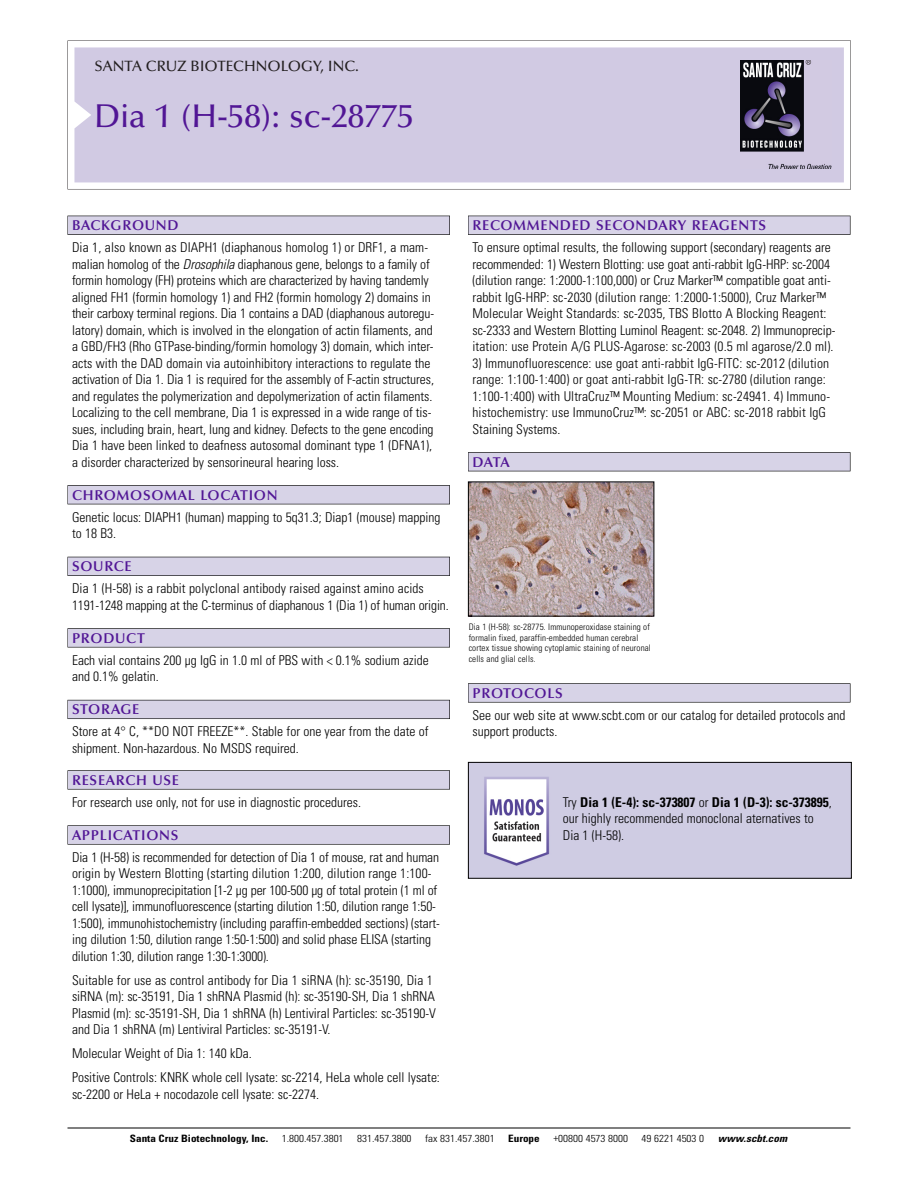
<style>
.page{position:relative;width:918px;height:1188px;background:#fff}
.page>*{position:absolute;margin:0;border:0;box-sizing:border-box;transform-origin:0 0}
.t1{font:500 33px "Optima";color:#511695}
.t2{font:500 15px "Optima";color:#231f20}
.t3{font:600 14.25px "Optima";letter-spacing:.05em;color:#511695}
.t4{font:300 condensed 13.5px/16.5px "Univers";color:#000}
.t5{font:300 condensed 10.2px "Univers";color:#000;scale:1.1 1}
.t6{font:700 condensed 10.2px "Univers";color:#000;scale:1.1 1}
.t7{font:italic 700 condensed 10.2px "Univers";letter-spacing:.005em;color:#000;scale:1.1 1}
.t8{font:300 condensed 9px/10.5px "Univers";letter-spacing:.015em;color:#000}
.s1{font-style:italic}
.s2{font-weight:700}
</style>
<div class="page">
<svg style="left:68px;top:40px;width:783px;height:149px"></svg>
<div style="left:74px;top:47px;width:770px;height:135px;background:#d1cae3"></div>
<img style="left:741px;top:60px;width:90px;height:108px">
<div style="left:68px;top:216px;width:382px;height:19px;background:#525155"></div>
<div style="left:68px;top:216px;width:381px;height:18px;background:#d7d3e7"></div>
<div style="left:68px;top:485px;width:382px;height:19px;background:#525155"></div>
<div style="left:68px;top:486px;width:381px;height:18px;background:#d7d3e7"></div>
<div style="left:68px;top:557px;width:382px;height:19px;background:#525158"></div>
<div style="left:68px;top:557px;width:381px;height:18px;background:#d7d3e7"></div>
<div style="left:68px;top:628px;width:382px;height:19px;background:#575759"></div>
<div style="left:68px;top:629px;width:381px;height:18px;background:#d7d3e7"></div>
<div style="left:68px;top:700px;width:382px;height:19px;background:#5b5a62"></div>
<div style="left:68px;top:700px;width:381px;height:18px;background:#d7d3e7"></div>
<svg style="left:68px;top:770px;width:382px;height:20px"></svg>
<div style="left:68px;top:771px;width:381px;height:18px;background:#d7d3e7"></div>
<div style="left:68px;top:825px;width:382px;height:20px;background:#626263"></div>
<div style="left:68px;top:826px;width:381px;height:18px;background:#d7d3e7"></div>
<div style="left:468px;top:216px;width:382px;height:19px;background:#525155"></div>
<div style="left:468px;top:216px;width:382px;height:18px;background:#d7d3e7"></div>
<div style="left:468px;top:452px;width:382px;height:19px;background:#525155"></div>
<div style="left:468px;top:453px;width:382px;height:18px;background:#d7d3e7"></div>
<svg style="left:468px;top:683px;width:382px;height:20px"></svg>
<div style="left:468px;top:684px;width:382px;height:18px;background:#d7d3e7"></div>
<hr style="left:68px;top:1128px;width:782px;height:1px;background:#000">
<img style="left:470px;top:484px;width:182px;height:130px">
<img style="left:470px;top:764px;width:380px;height:113px">
<div style="left:468px;top:762px;width:384px;height:117px;border:1px solid #000"></div>
<p class="t2" style="left:94px;top:61px;width:266px">SANTA CRUZ BIOTECHNOLOGY, INC.</p>
<h1 class="t1" style="left:94px;top:103px;width:321px">Dia 1 (H-58): sc-28775</h1>
<p class="t3" style="left:72px;top:219px;width:108px">BACKGROUND</p>
<p class="t4" style="left:72px;top:240px;width:364px">Dia 1, also known as DIAPH1 (diaphanous homolog 1) or DRF1, a mam&shy;malian homolog of the <span class="s1">Drosophila</span> diaphanous gene, belongs to a family of formin homology (FH) proteins which are characterized by having tandemly aligned FH1 (formin homology 1) and FH2 (formin homology 2) domains in their carboxy terminal regions. Dia 1 contains a DAD (diaphanous autoregu&shy;latory) domain, which is involved in the elongation of actin filaments, and a GBD/FH3 (Rho GTPase-binding/formin homology 3) domain, which inter&shy;acts with the DAD domain via autoinhibitory interactions to regulate the activation of Dia 1. Dia 1 is required for the assembly of F-actin structures, and regulates the polymerization and depolymerization of actin filaments.<br>Localizing to the cell membrane, Dia 1 is expressed in a wide range of tis&shy;sues, including brain, heart, lung and kidney. Defects to the gene encoding Dia 1 have been linked to deafness autosomal dominant type 1 (DFNA1), a disorder characterized by sensorineural hearing loss.</p>
<p class="t3" style="left:72px;top:489px;width:207px">CHROMOSOMAL LOCATION</p>
<p class="t4" style="left:72px;top:510px;width:370px">Genetic locus: DIAPH1 (human) mapping to 5q31.3; Diap1 (mouse) mapping to 18 B3.</p>
<p class="t3" style="left:72px;top:561px;width:61px">SOURCE</p>
<p class="t4" style="left:72px;top:581px;width:378px">Dia 1 (H-58) is a rabbit polyclonal antibody raised against amino acids<br>1191-1248 mapping at the C-terminus of diaphanous 1 (Dia 1) of human origin.</p>
<p class="t3" style="left:72px;top:632px;width:74px">PRODUCT</p>
<p class="t4" style="left:72px;top:653px;width:358px">Each vial contains 200 µg IgG in 1.0 ml of PBS with &lt; 0.1% sodium azide and 0.1% gelatin.</p>
<p class="t3" style="left:72px;top:704px;width:69px">STORAGE</p>
<p class="t4" style="left:72px;top:724px;width:358px">Store at 4° C, **DO NOT FREEZE**. Stable for one year from the date of shipment. Non-hazardous. No MSDS required.</p>
<p class="t3" style="left:72px;top:774px;width:109px">RESEARCH USE</p>
<p class="t4" style="left:72px;top:795px;width:290px">For research use only, not for use in diagnostic procedures.</p>
<p class="t3" style="left:72px;top:829px;width:108px">APPLICATIONS</p>
<p class="t4" style="left:72px;top:850px;width:369px">Dia 1 (H-58) is recommended for detection of Dia 1 of mouse, rat and human origin by Western Blotting (starting dilution 1:200, dilution range 1:100- 1:1000), immunoprecipitation [1-2 µg per 100-500 µg of total protein (1 ml of cell lysate)], immunofluorescence (starting dilution 1:50, dilution range 1:50- 1:500), immunohistochemistry (including paraffin-embedded sections) (start&shy;ing dilution 1:50, dilution range 1:50-1:500) and solid phase ELISA (starting dilution 1:30, dilution range 1:30-1:3000).</p>
<p class="t4" style="left:72px;top:973px;width:365px">Suitable for use as control antibody for Dia 1 siRNA (h): sc-35190, Dia 1 siRNA (m): sc-35191, Dia 1 shRNA Plasmid (h): sc-35190-SH, Dia 1 shRNA Plasmid (m): sc-35191-SH, Dia 1 shRNA (h) Lentiviral Particles: sc-35190-V and Dia 1 shRNA (m) Lentiviral Particles: sc-35191-V.</p>
<p class="t4" style="left:72px;top:1043px;width:369px;line-height:24px">Molecular Weight of Dia 1: 140 kDa.<br>Positive Controls: KNRK whole cell lysate: sc-2214, HeLa whole cell lysate:</p>
<p class="t4" style="left:72px;top:1087px;width:249px">sc-2200 or HeLa + nocodazole cell lysate: sc-2274.</p>
<p class="t3" style="left:473px;top:219px;width:295px">RECOMMENDED SECONDARY REAGENTS</p>
<p class="t4" style="left:473px;top:240px;width:364px">To ensure optimal results, the following support (secondary) reagents are recommended: 1) Western Blotting: use goat anti-rabbit IgG-HRP: sc-2004 (dilution range: 1:2000-1:100,000) or Cruz Marker™ compatible goat anti&shy;rabbit IgG-HRP: sc-2030 (dilution range: 1:2000-1:5000), Cruz Marker™ Molecular Weight Standards: sc-2035, TBS Blotto A Blocking Reagent: sc-2333 and Western Blotting Luminol Reagent: sc-2048. 2) Immunoprecip&shy;itation: use Protein A/G PLUS-Agarose: sc-2003 (0.5 ml agarose/2.0 ml).</p>
<p class="t4" style="left:473px;top:356px;width:359px">3) Immunofluorescence: use goat anti-rabbit IgG-FITC: sc-2012 (dilution range: 1:100-1:400) or goat anti-rabbit IgG-TR: sc-2780 (dilution range:<br>1:100-1:400) with UltraCruz™ Mounting Medium: sc-24941. 4) Immuno&shy;histochemistry: use ImmunoCruz™: sc-2051 or ABC: sc-2018 rabbit IgG Staining Systems.</p>
<p class="t3" style="left:473px;top:456px;width:39px">DATA</p>
<p class="t8" style="left:469px;top:623px;width:184px">Dia 1 (H-58): sc-28775. Immunoperoxidase staining of formalin fixed, paraffin-embedded human cerebral cortex tissue showing cytoplamic staining of neuronal cells and glial cells.</p>
<p class="t3" style="left:473px;top:687px;width:92px">PROTOCOLS</p>
<p class="t4" style="left:473px;top:708px;width:375px">See our web site at www.scbt.com or our catalog for detailed protocols and support products.</p>
<p class="t4" style="left:563px;top:795px;width:271px">Try <span class="s2">Dia 1 (E-4): sc-373807</span> or <span class="s2">Dia 1 (D-3): sc-373895</span>, our highly recommended monoclonal aternatives to<br>Dia 1 (H-58).</p>
<p class="t6" style="left:130px;top:1135px;width:127px">Santa Cruz Biotechnology, Inc.</p>
<p class="t5" style="left:282px;top:1135px;width:58px">1.800.457.3801</p>
<p class="t5" style="left:357px;top:1135px;width:51px">831.457.3800</p>
<p class="t5" style="left:425px;top:1135px;width:65px">fax 831.457.3801</p>
<p class="t6" style="left:508px;top:1135px;width:30px">Europe</p>
<p class="t5" style="left:553px;top:1135px;width:69px">+00800 4573 8000</p>
<p class="t5" style="left:642px;top:1135px;width:58px">49 6221 4503 0</p>
<p class="t7" style="left:718px;top:1135px;width:64px">www.scbt.com</p>
</div>
